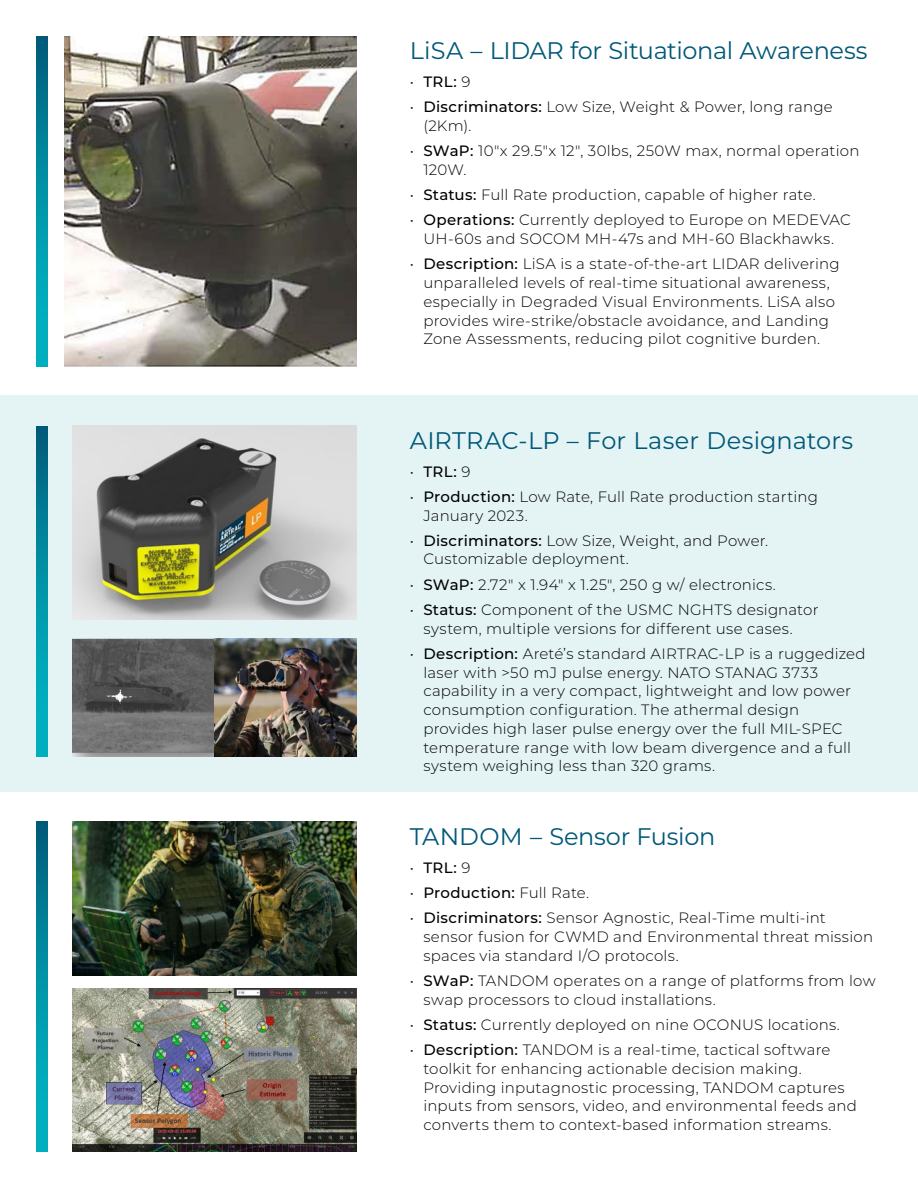
<style>
.page{position:relative;width:918px;height:1188px;background:#fff}
.page>*{position:absolute;margin:0;border:0;box-sizing:border-box;transform-origin:0 0}
.t1{font:24px "Montserrat";letter-spacing:-.005em;color:#005878}
.t2{font:300 15px/18.8px "Montserrat";letter-spacing:.015em;color:#000}
.t3{font:500 15px "Montserrat";letter-spacing:.02em;color:#000}
.s1{font-weight:300}
.s2{font-weight:500}
</style>
<div class="page">
<div style="left:0;top:396px;width:918px;height:396px;background:#e4f4f5"></div>
<img style="left:65px;top:36px;width:291px;height:331px">
<img style="left:72px;top:426px;width:284px;height:193px">
<img style="left:72px;top:639px;width:142px;height:118px">
<img style="left:214px;top:639px;width:142px;height:118px">
<img style="left:72px;top:988px;width:284px;height:164px">
<img style="left:72px;top:821px;width:284px;height:155px">
<svg style="left:36px;top:821px;width:11px;height:331px;background:#008fa4"></svg>
<svg style="left:36px;top:36px;width:11px;height:331px;background:#008fa4"></svg>
<svg style="left:36px;top:426px;width:11px;height:331px;background:#008fa4"></svg>
<h1 class="t1" style="left:410px;top:41px;width:459px">LiSA – LIDAR for Situational Awareness</h1>
<p class="t3" style="left:410px;top:76px;width:62px"><span class="s1">•</span> TRL: <span class="s1">9</span></p>
<p class="t2" style="left:423px;top:98px;width:411px;text-indent:-14px">• <span class="s2">Discriminators:</span> Low Size, Weight &amp; Power, long range (2Km).</p>
<p class="t2" style="left:423px;top:142px;width:438px;text-indent:-14px">• <span class="s2">SWaP:</span> 10"x 29.5"x 12", 30lbs, 250W max, normal operation<br>120W.</p>
<p class="t2" style="left:410px;top:186px;width:407px">• <span class="s2">Status:</span> Full Rate production, capable of higher rate.</p>
<p class="t2" style="left:410px;top:211px;width:443px;text-align:center">• <span class="s2">Operations:</span> Currently deployed to Europe on MEDEVAC<br>UH-60s and SOCOM MH-47s and MH-60 Blackhawks.</p>
<p class="t2" style="left:410px;top:255px;width:431px;text-align:center">• <span class="s2">Description:</span> LiSA is a state-of-the-art LIDAR delivering unparalleled levels of real-time situational awareness, especially in Degraded Visual Environments. LiSA also provides wire-strike/obstacle avoidance, and Landing Zone Assessments, reducing pilot cognitive burden.</p>
<h1 class="t1" style="left:410px;top:431px;width:445px">AIRTRAC-LP – For Laser Designators</h1>
<p class="t3" style="left:410px;top:465px;width:62px"><span class="s1">•</span> TRL: <span class="s1">9</span></p>
<p class="t2" style="left:423px;top:488px;width:396px;text-indent:-14px">• <span class="s2">Production:</span> Low Rate, Full Rate production starting<br>January 2023.</p>
<p class="t2" style="left:423px;top:532px;width:346px;text-indent:-14px">• <span class="s2">Discriminators:</span> Low Size, Weight, and Power.<br>Customizable deployment.</p>
<p class="t2" style="left:410px;top:576px;width:368px">• <span class="s2">SWaP:</span> 2.72" x 1.94" x 1.25", 250 g w/ electronics.</p>
<p class="t2" style="left:423px;top:601px;width:397px;text-indent:-14px">• <span class="s2">Status:</span> Component of the USMC NGHTS designator system, multiple versions for different use cases.</p>
<p class="t2" style="left:423px;top:645px;width:444px;text-indent:-14px">• <span class="s2">Description:</span> Areté’s standard AIRTRAC-LP is a ruggedized laser with &gt;50 mJ pulse energy. NATO STANAG 3733 capability in a very compact, lightweight and low power consumption configuration. The athermal design provides high laser pulse energy over the full MIL-SPEC temperature range with low beam divergence and a full system weighing less than 320 grams.</p>
<h1 class="t1" style="left:410px;top:827px;width:307px">TANDOM – Sensor Fusion</h1>
<p class="t3" style="left:410px;top:861px;width:62px"><span class="s1">•</span> TRL: <span class="s1">9</span></p>
<p class="t3" style="left:410px;top:887px;width:181px"><span class="s1">•</span> Production: <span class="s1">Full Rate.</span></p>
<p class="t2" style="left:423px;top:909px;width:451px;text-indent:-14px">• <span class="s2">Discriminators:</span> Sensor Agnostic, Real-Time multi-int sensor fusion for CWMD and Environmental threat mission spaces via standard I/O protocols.</p>
<p class="t2" style="left:423px;top:972px;width:454px;text-indent:-14px">• <span class="s2">SWaP:</span> TANDOM operates on a range of platforms from low swap processors to cloud installations.</p>
<p class="t2" style="left:410px;top:1016px;width:432px">• <span class="s2">Status:</span> Currently deployed on nine OCONUS locations.</p>
<p class="t2" style="left:423px;top:1041px;width:435px;text-indent:-14px">• <span class="s2">Description:</span> TANDOM is a real-time, tactical software toolkit for enhancing actionable decision making.<br>Providing inputagnostic processing, TANDOM captures inputs from sensors, video, and environmental feeds and converts them to context-based information streams.</p>
</div>
